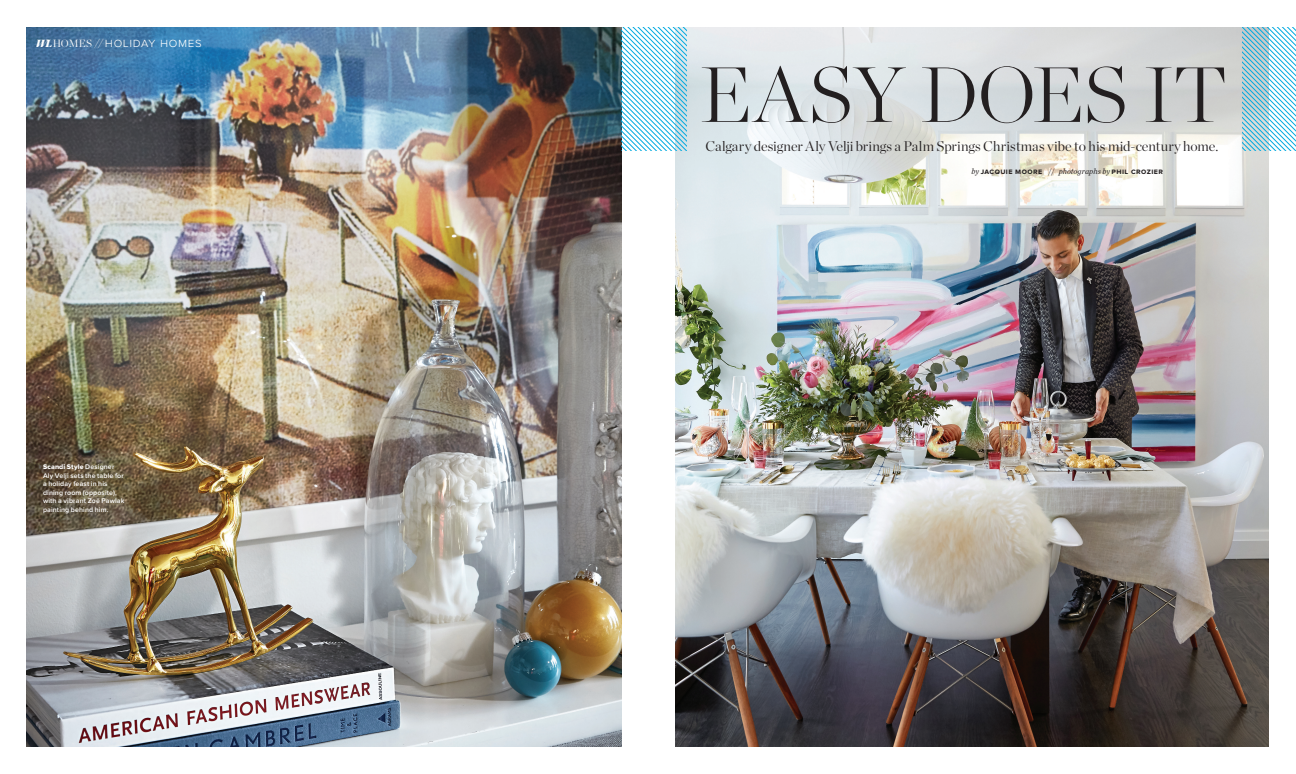
<style>
.page{position:relative;width:1296px;height:774px;background:#fff}
.page>*{position:absolute;margin:0;border:0;box-sizing:border-box;transform-origin:0 0}
.t1{font:200 78px "Chronicle Display";letter-spacing:.005em;color:#231f20}
.t2{font:300 14px "Chronicle Display";color:#231f20}
.t3{font:300 13px "Proxima Nova";letter-spacing:.05em;color:#fff}
.t4{font:700 8px "Proxima Nova";letter-spacing:.055em;color:#231f20}
.t5{font:600 7px/8.5px "Proxima Nova";letter-spacing:.02em;color:#fff}
.t6{font:7px "Proxima Nova Extrabld";letter-spacing:.02em;color:#fff}
.s1{font-family:"Austin";font-weight:900;font-style:italic;font-size:11px}
.s2{font-family:"Chronicle Display";font-size:10.5px}
.s3{font-family:"Austin";font-weight:500;font-style:italic;font-size:12px}
.s4{font-family:"Proxima Nova";font-weight:600}
.s5{font-family:"Chronicle Text G1";font-weight:400;font-style:italic}
.s6{font-family:"Chronicle Text G1";font-weight:400}
</style>
<div class="page">
<img style="left:27px;top:27px;width:594px;height:720px">
<img style="left:675px;top:27px;width:594px;height:720px">
<svg style="left:1242px;top:27px;width:54px;height:124px"></svg>
<svg style="left:621px;top:27px;width:66px;height:124px"></svg>
<h3 class="t3" style="left:36px;top:37px;width:167px"><span class="s1">WL</span><span class="s2">HOMES</span> <span class="s3">//</span> holiday homes</h3>
<p class="t6" style="left:43px;top:463px;width:73px">Scandi Style <span class="s4">Designer</span></p>
<p class="t5" style="left:43px;top:471px;width:83px">Aly Velji sets the table for a holiday feast in his dining room (opposite), with a vibrant Zoë Pawlak painting behind him.</p>
<h1 class="t1" style="left:700px;top:35px;width:528px">EASY DOES IT</h1>
<h2 class="t2" style="left:706px;top:136px;width:514px">Calgary designer Aly Velji brings a Palm Springs Christmas vibe to his mid-century home.</h2>
<p class="t4" style="left:972px;top:168px;width:193px"><span class="s5">by</span> jacquie moore <span class="s6">//</span> <span class="s5">photographs by</span> phil crozier</p>
</div>
